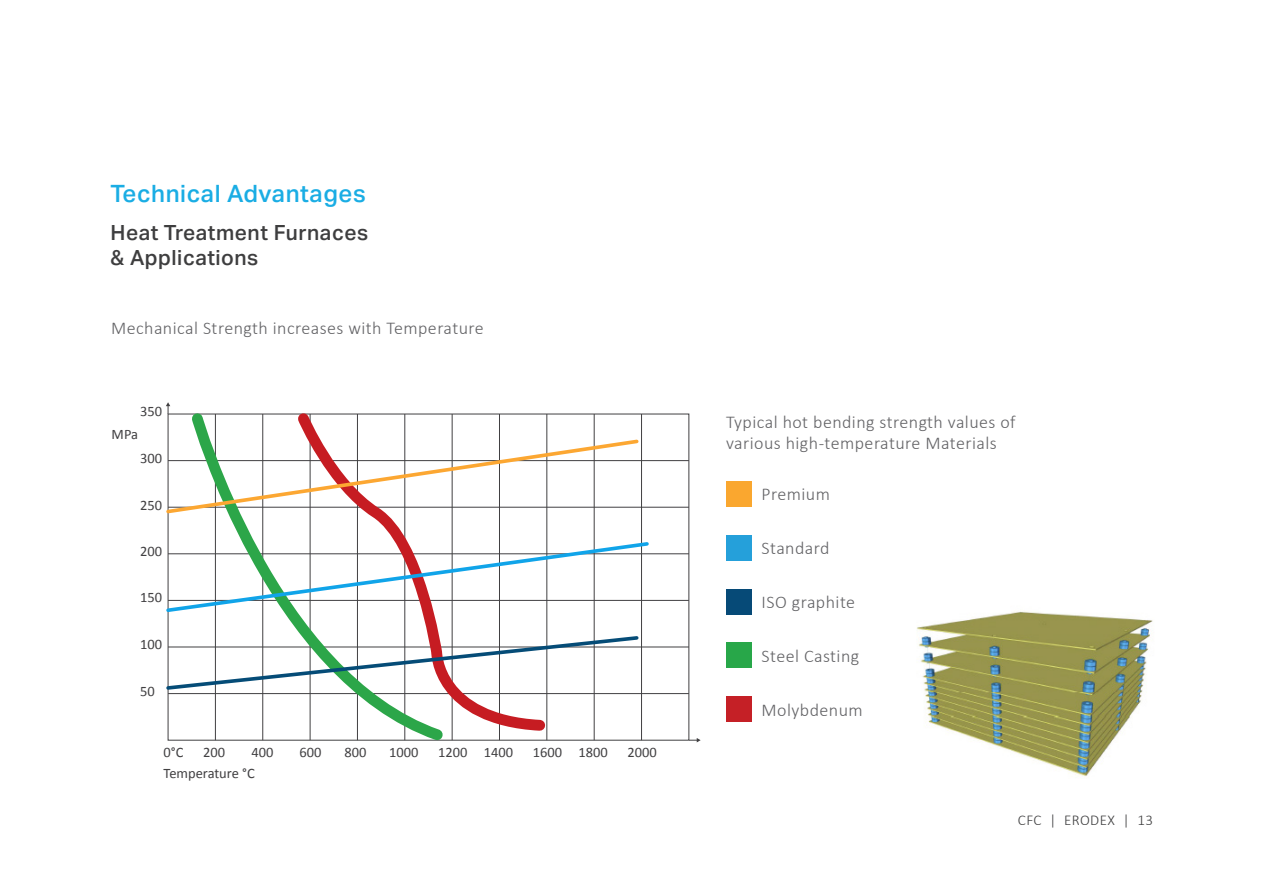
<style>
.page{position:relative;width:1263px;height:893px;background:#fff}
.page>*{position:absolute;margin:0;border:0;box-sizing:border-box;transform-origin:0 0}
.t1{font:500 24px "Aktiv Grotesk";letter-spacing:.025em;color:#1aade4}
.t2{font:500 21px "Aktiv Grotesk";letter-spacing:.025em;color:#3e3e3f}
.t3{font:300 18px/21.6px "Calibri";letter-spacing:.025em;color:#626265}
.t4{font:300 15px "Calibri";letter-spacing:.025em;color:#3e3e3f}
.t5{font:14.4px "Calibri";color:#414042}
</style>
<div class="page">
<img style="left:916px;top:611px;width:237px;height:165px">
<hr style="left:168px;top:693px;width:521px;height:1px;background:#414042">
<hr style="left:168px;top:647px;width:521px;height:1px;background:#414042">
<hr style="left:168px;top:600px;width:521px;height:1px;background:#414042">
<hr style="left:168px;top:553px;width:521px;height:1px;background:#414042">
<hr style="left:168px;top:507px;width:521px;height:1px;background:#414042">
<hr style="left:168px;top:460px;width:521px;height:1px;background:#414042">
<hr style="left:641px;top:414px;width:1px;height:326px;background:#414042">
<hr style="left:594px;top:414px;width:1px;height:326px;background:#414042">
<hr style="left:547px;top:414px;width:1px;height:326px;background:#414042">
<hr style="left:499px;top:414px;width:1px;height:326px;background:#414042">
<hr style="left:452px;top:414px;width:1px;height:326px;background:#414042">
<svg style="left:186px;top:413px;width:265px;height:328px"></svg>
<svg style="left:293px;top:413px;width:258px;height:324px"></svg>
<svg style="left:166px;top:437px;width:475px;height:79px"></svg>
<svg style="left:166px;top:540px;width:485px;height:74px"></svg>
<svg style="left:166px;top:634px;width:475px;height:58px"></svg>
<svg style="left:689px;top:738px;width:12px;height:4px"></svg>
<svg style="left:166px;top:402px;width:4px;height:12px"></svg>
<div style="left:726px;top:482px;width:25px;height:25px;background:#faa72f"></div>
<div style="left:726px;top:535px;width:25px;height:26px;background:#25a0da"></div>
<div style="left:726px;top:589px;width:25px;height:25px;background:#064a77"></div>
<div style="left:726px;top:643px;width:25px;height:25px;background:#28a749"></div>
<div style="left:726px;top:696px;width:25px;height:25px;background:#c52026"></div>
<p class="t1" style="left:111px;top:179px;width:257px">Technical Advantages</p>
<p class="t2" style="left:111px;top:219px;width:259px">Heat Treatment Furnaces</p>
<p class="t2" style="left:111px;top:245px;width:149px">&amp; Applications</p>
<p class="t3" style="left:111px;top:317px;width:374px">Mechanical Strength increases with Temperature</p>
<p class="t5" style="left:140px;top:402px;width:23px">350</p>
<p class="t5" style="left:140px;top:449px;width:23px">300</p>
<p class="t5" style="left:140px;top:496px;width:23px">250</p>
<p class="t5" style="left:140px;top:542px;width:23px">200</p>
<p class="t5" style="left:140px;top:588px;width:23px">150</p>
<p class="t5" style="left:140px;top:635px;width:23px">100</p>
<p class="t5" style="left:140px;top:682px;width:16px">50</p>
<p class="t5" style="left:112px;top:425px;width:28px">MPa</p>
<p class="t5" style="left:164px;top:743px;width:21px">0°C</p>
<p class="t5" style="left:203px;top:743px;width:23px">200</p>
<p class="t5" style="left:251px;top:743px;width:23px">400</p>
<p class="t5" style="left:299px;top:743px;width:23px">600</p>
<p class="t5" style="left:344px;top:743px;width:23px">800</p>
<p class="t5" style="left:389px;top:743px;width:31px">1000</p>
<p class="t5" style="left:438px;top:743px;width:77px">1200 1400</p>
<p class="t5" style="left:533px;top:743px;width:77px">1600 1800</p>
<p class="t5" style="left:627px;top:743px;width:31px">2000</p>
<p class="t5" style="left:164px;top:764px;width:93px">Temperature °C</p>
<p class="t3" style="left:726px;top:411px;width:291px">Typical hot bending strength values of various high-temperature Materials</p>
<p class="t3" style="left:762px;top:483px;width:70px">Premium</p>
<p class="t3" style="left:762px;top:537px;width:69px">Standard</p>
<p class="t3" style="left:762px;top:591px;width:95px">ISO graphite</p>
<p class="t3" style="left:762px;top:645px;width:99px">Steel Casting</p>
<p class="t3" style="left:762px;top:699px;width:103px">Molybdenum</p>
<p class="t4" style="left:1018px;top:811px;width:137px">CFC | ERODEX | 13</p>
</div>
